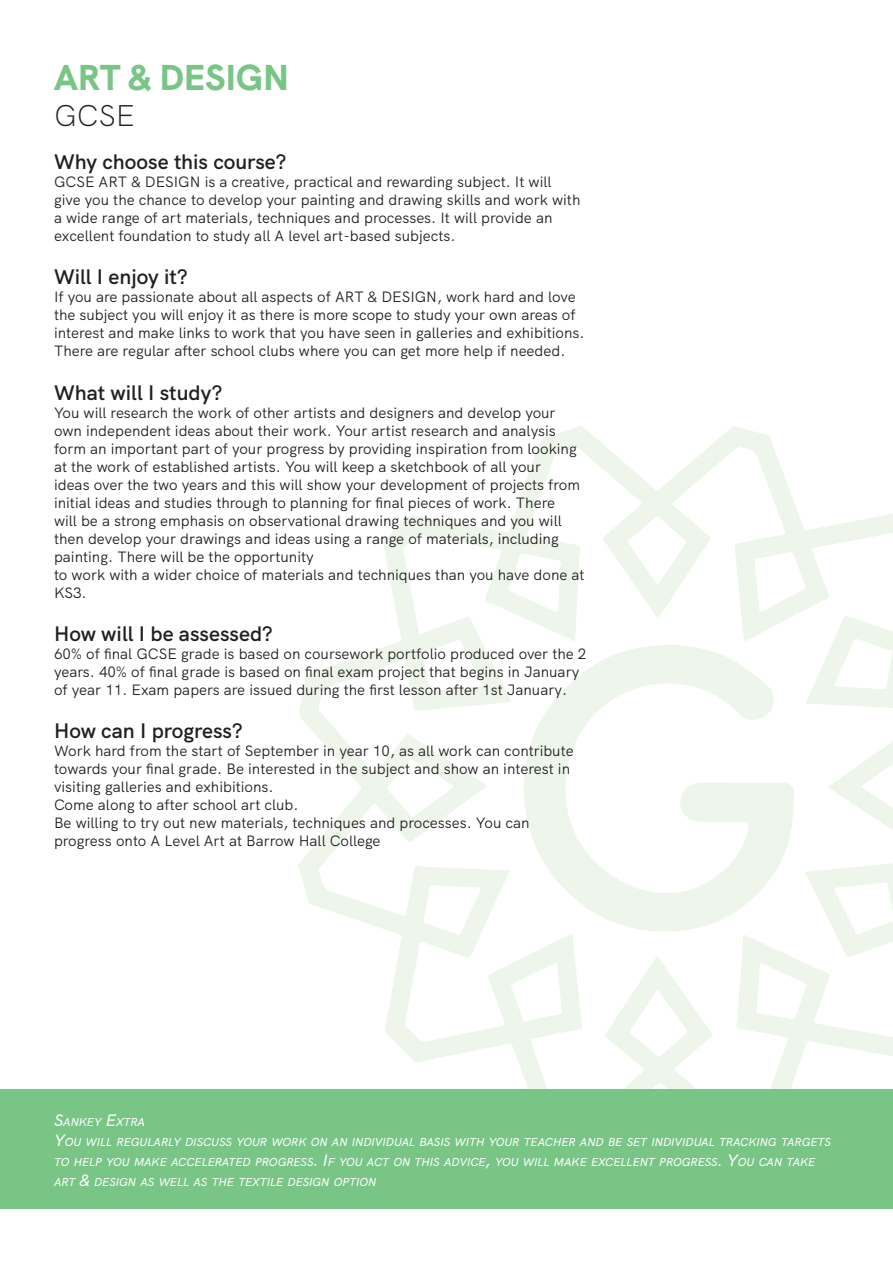
<style>
.page{position:relative;width:893px;height:1263px;background:#fff}
.page>*{position:absolute;margin:0;border:0;box-sizing:border-box;transform-origin:0 0}
.t1{font:800 36px "HK Grotesk";color:#78c586}
.t2{font:300 30px "HK Grotesk";color:#231f20}
.t3{font:600 21px "HK Grotesk";color:#231f20}
.t4{font:15px/18px "HK Grotesk";color:#231f20}
.t5{font:italic 500 11.55px/19.8px "HK Grotesk";color:#fff}
.s1{font-size:16.5px}
</style>
<div class="page">
<svg style="left:298px;top:426px;width:475px;height:664px"></svg>
<svg style="left:298px;top:426px;width:282px;height:439px"></svg>
<svg style="left:319px;top:447px;width:574px;height:643px"></svg>
<svg style="left:508px;top:554px;width:54px;height:58px"></svg>
<svg style="left:834px;top:883px;width:59px;height:51px"></svg>
<svg style="left:628px;top:517px;width:58px;height:68px"></svg>
<svg style="left:834px;top:639px;width:58px;height:50px"></svg>
<svg style="left:423px;top:640px;width:60px;height:51px"></svg>
<svg style="left:754px;top:552px;width:52px;height:59px"></svg>
<svg style="left:861px;top:758px;width:32px;height:56px"></svg>
<svg style="left:629px;top:989px;width:58px;height:67px"></svg>
<svg style="left:387px;top:759px;width:67px;height:57px"></svg>
<svg style="left:511px;top:962px;width:51px;height:59px"></svg>
<svg style="left:424px;top:885px;width:57px;height:49px"></svg>
<svg style="left:756px;top:963px;width:50px;height:56px"></svg>
<svg style="left:523px;top:645px;width:273px;height:287px"></svg>
<div style="left:0;top:1090px;width:893px;height:119px;background:#78c586"></div>
<p class="t1" style="left:54px;top:49px;width:237px">ART &amp; DESIGN</p>
<p class="t2" style="left:54px;top:92px;width:82px">GCSE</p>
<p class="t3" style="left:54px;top:146px;width:234px">Why choose this course?</p>
<p class="t4" style="left:54px;top:172px;width:528px">GCSE ART &amp; DESIGN is a creative, practical and rewarding subject. It will give you the chance to develop your painting and drawing skills and work with a wide range of art materials, techniques and processes. It will provide an excellent foundation to study all A level art-based subjects.</p>
<p class="t3" style="left:54px;top:261px;width:135px">Will I enjoy it?</p>
<p class="t4" style="left:54px;top:287px;width:532px">If you are passionate about all aspects of ART &amp; DESIGN, work hard and love the subject you will enjoy it as there is more scope to study your own areas of interest and make links to work that you have seen in galleries and exhibitions.<br>There are regular after school clubs where you can get more help if needed.</p>
<p class="t3" style="left:54px;top:376px;width:170px">What will I study?</p>
<p class="t4" style="left:54px;top:402px;width:527px">You will research the work of other artists and designers and develop your own independent ideas about their work. Your artist research and analysis form an important part of your progress by providing inspiration from looking at the work of established artists. You will keep a sketchbook of all your ideas over the two years and this will show your development of projects from initial ideas and studies through to planning for final pieces of work. There will be a strong emphasis on observational drawing techniques and you will then develop your drawings and ideas using a range of materials, including painting. There will be the opportunity</p>
<p class="t4" style="left:54px;top:564px;width:532px">to work with a wider choice of materials and techniques than you have done at<br>KS3.</p>
<p class="t3" style="left:54px;top:617px;width:220px">How will I be assessed?</p>
<p class="t4" style="left:54px;top:643px;width:534px">60% of final GCSE grade is based on coursework portfolio produced over the 2 years. 40% of final grade is based on final exam project that begins in January of year 11. Exam papers are issued during the first lesson after 1st January.</p>
<p class="t3" style="left:54px;top:714px;width:190px">How can I progress?</p>
<p class="t4" style="left:54px;top:740px;width:521px">Work hard from the start of September in year 10, as all work can contribute towards your final grade. Be interested in the subject and show an interest in visiting galleries and exhibitions.</p>
<p class="t4" style="left:54px;top:794px;width:246px">Come along to after school art club.</p>
<p class="t4" style="left:54px;top:812px;width:477px">Be willing to try out new materials, techniques and processes. You can progress onto A Level Art at Barrow Hall College</p>
<p class="t5" style="left:54px;top:1111px;width:93px"><span class="s1">S</span>ANKEY <span class="s1">E</span>XTRA</p>
<p class="t5" style="left:54px;top:1131px;width:778px"><span class="s1">Y</span>OU WILL REGULARLY DISCUSS YOUR WORK ON AN INDIVIDUAL BASIS WITH YOUR TEACHER AND BE SET INDIVIDUAL TRACKING TARGETS<br>TO HELP YOU MAKE ACCELERATED PROGRESS<span class="s1">. I</span>F YOU ACT ON THIS ADVICE<span class="s1">,</span> YOU WILL MAKE EXCELLENT PROGRESS<span class="s1">. Y</span>OU CAN TAKE<br>ART <span class="s1">&amp;</span> DESIGN AS WELL AS THE TEXTILE DESIGN OPTION</p>
</div>
